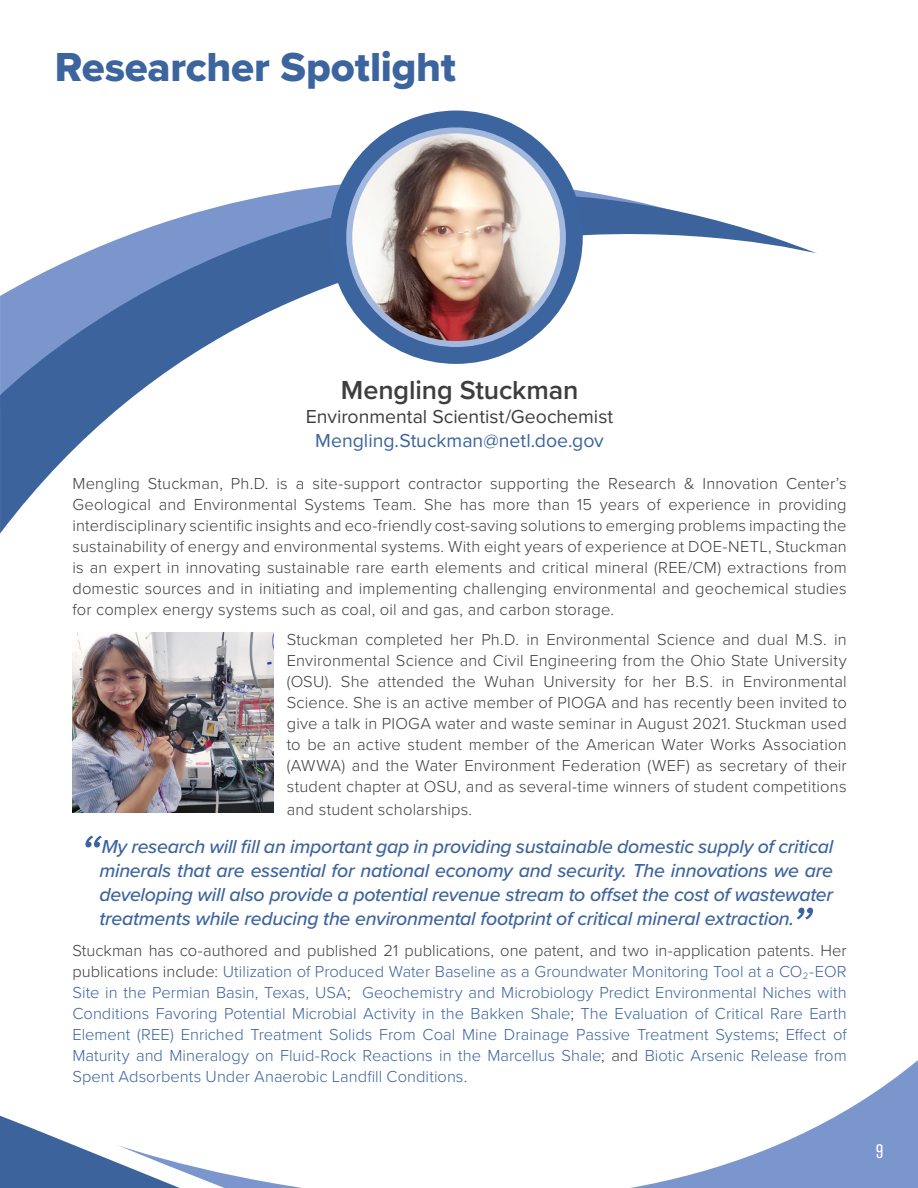
<style>
.page{position:relative;width:918px;height:1188px;background:#fff}
.page>*{position:absolute;margin:0;border:0;box-sizing:border-box;transform-origin:0 0}
.Body_Text{font:italic 54px "Proxima Nova";color:#3c649e}
.t1{font:42px "Proxima Nova Extrabld";letter-spacing:-.005em;color:#3c649e}
.Body_Text-2{font:600 27px "Proxima Nova";letter-spacing:-.005em;color:#3e3e3f}
.Body_Text-3{font:italic 500 19.5px/24px "Proxima Nova";letter-spacing:-.015em;color:#3c649e;text-align:justify}
.Body_Text-4{font:19.5px/24px "Proxima Nova";color:#3e3e3f;text-align:center}
.t2{font:200 18px "Balboa";color:#fff}
.Body_Text-5{font:300 16.5px/21px "Proxima Nova";letter-spacing:.01em;color:#3e3e3f;text-align:justify}
.Body_Text-6{font:300 16.5px/21px "Proxima Nova";color:#3c649e;text-align:justify}
.s1{color:#3c649e}
.s2{color:#3e3e3f}
</style>
<div class="page">
<svg style="left:0;top:1060px;width:918px;height:128px"></svg>
<svg style="left:1px;top:180px;width:816px;height:352px"></svg>
<div style="left:329px;top:111px;width:254px;height:253px;background:#3c649e;border-radius:50%"></div>
<img style="left:351px;top:130px;width:212px;height:214px">
<div style="left:346px;top:127px;width:220px;height:220px;border:6px solid #a2b8df;border-radius:50%"></div>
<img style="left:72px;top:633px;width:201px;height:180px">
<h1 class="t1" style="left:55px;top:35px;width:403px">Researcher Spotlight</h1>
<p class="Body_Text-2" style="left:341px;top:370px;width:239px">Mengling Stuckman</p>
<p class="Body_Text-4" style="left:306px;top:405px;width:309px">Environmental Scientist/Geochemist<br><span class="s1">Mengling.Stuckman@netl.doe.gov</span></p>
<p class="Body_Text-5" style="left:72px;top:472px;width:776px">Mengling Stuckman, Ph.D. is a site-support contractor supporting the Research &amp; Innovation Center’s Geological and Environmental Systems Team. She has more than 15 years of experience in providing interdisciplinary scientific insights and eco-friendly cost-saving solutions to emerging problems impacting the sustainability of energy and environmental systems. With eight years of experience at DOE-NETL, Stuckman is an expert in innovating sustainable rare earth elements and critical mineral (REE/CM) extractions from domestic sources and in initiating and implementing challenging environmental and geochemical studies for complex energy systems such as coal, oil and gas, and carbon storage.</p>
<p class="Body_Text-5" style="left:287px;top:628px;width:561px">Stuckman completed her Ph.D. in Environmental Science and dual M.S. in Environmental Science and Civil Engineering from the Ohio State University (OSU). She attended the Wuhan University for her B.S. in Environmental Science. She is an active member of PIOGA and has recently been invited to give a talk in PIOGA water and waste seminar in August 2021. Stuckman used to be an active student member of the American Water Works Association (AWWA) and the Water Environment Federation (WEF) as secretary of their student chapter at OSU, and as several-time winners of student competitions</p>
<p class="Body_Text-5" style="left:287px;top:798px;width:187px">and student scholarships.</p>
<p class="Body_Text" style="left:79px;top:814px;width:23px">“</p>
<p class="Body_Text-3" style="left:99px;top:833px;width:735px">My research will fill an important gap in providing sustainable domestic supply of critical minerals that are essential for national economy and security. The innovations we are developing will also provide a potential revenue stream to offset the cost of wastewater treatments while reducing the environmental footprint of critical mineral extraction.</p>
<p class="Body_Text" style="left:791px;top:886px;width:23px">”</p>
<p class="Body_Text-6" style="left:72px;top:939px;width:776px"><span class="s2">Stuckman has co-authored and published 21 publications, one patent, and two in-application patents. Her publications include:</span> Utilization of Produced Water Baseline as a Groundwater Monitoring Tool at a CO<sub>2</sub>-EOR Site in the Permian Basin, Texas, USA<span class="s2">;</span> Geochemistry and Microbiology Predict Environmental Niches with Conditions Favoring Potential Microbial Activity in the Bakken Shale<span class="s2">;</span> The Evaluation of Critical Rare Earth Element (REE) Enriched Treatment Solids From Coal Mine Drainage Passive Treatment Systems<span class="s2">;</span> Effect of Maturity and Mineralogy on Fluid-Rock Reactions in the Marcellus Shale<span class="s2">; and</span> Biotic Arsenic Release from Spent Adsorbents Under Anaerobic Landfill Conditions<span class="s2">.</span></p>
<p class="t2" style="left:876px;top:1141px;width:9px">9</p>
</div>
